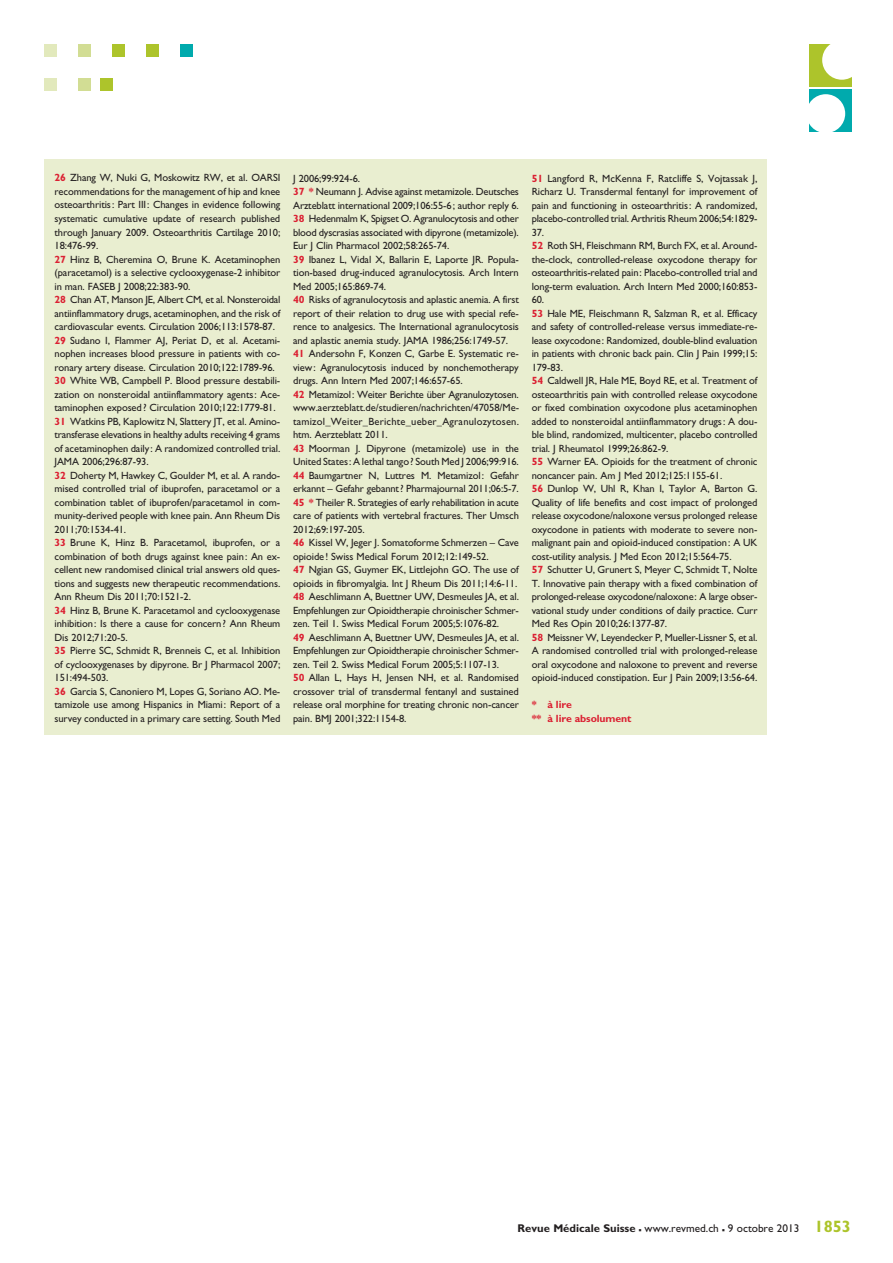
<style>
.page{position:relative;width:893px;height:1263px;background:#fff}
.page>*{position:absolute;margin:0;border:0;box-sizing:border-box;transform-origin:0 0}
.t1{font:11.25px "Gill Sans";color:#231f20}
.t2{font:10.5px/13.5px "Gill Sans";letter-spacing:-.01em;color:#231f20}
.t3{font:700 10.5px/13.5px "Gill Sans";letter-spacing:-.01em;color:#db2032}
.s1{font-weight:700;color:#db2032}
.s2{font-weight:700}
.s3{font-weight:700;font-size:16.5px}
.s4{font-weight:700;font-size:16.5px;color:#adc42b}
</style>
<div class="page">
<div style="left:181px;top:45px;width:12px;height:12px;background:#00aaad"></div>
<div style="left:147px;top:45px;width:12px;height:12px;background:#adc42b"></div>
<div style="left:113px;top:45px;width:12px;height:12px;background:#adc42b"></div>
<div style="left:79px;top:45px;width:12px;height:12px;background:#d2dd94"></div>
<div style="left:45px;top:45px;width:12px;height:12px;background:#e2e9bc"></div>
<div style="left:101px;top:79px;width:12px;height:12px;background:#adc42b"></div>
<div style="left:79px;top:79px;width:12px;height:12px;background:#d2dd94"></div>
<div style="left:45px;top:79px;width:12px;height:12px;background:#e2e9bc"></div>
<div style="left:809px;top:45px;width:43px;height:42px;background:#adc42b"></div>
<div style="left:822px;top:40px;width:39px;height:40px;background:#fff;border-radius:50%"></div>
<div style="left:809px;top:90px;width:43px;height:42px;background:#00aaad"></div>
<div style="left:806px;top:94px;width:39px;height:39px;background:#fff;border-radius:50%"></div>
<div style="left:45px;top:159px;width:722px;height:576px;background:#e9eed0"></div>
<p class="t2" style="left:55px;top:171px;width:227px"><span class="s1">26</span> Zhang W, Nuki G, Moskowitz RW, et al. OARSI recommendations for the management of hip and knee osteoarthritis: Part III: Changes in evidence following systematic cumulative update of research published through January 2009. Osteoarthritis Cartilage 2010; 18:476-99.<br><span class="s1">27</span> Hinz B, Cheremina O, Brune K. Acetaminophen (paracetamol) is a selective cyclooxygenase-2 inhibitor in man. FASEB J 2008;22:383-90.<br><span class="s1">28</span> Chan AT, Manson JE, Albert CM, et al. Nonsteroidal antiinflammatory drugs, acetaminophen, and the risk of cardiovascular events. Circulation 2006;113:1578-87.<br><span class="s1">29</span> Sudano I, Flammer AJ, Periat D, et al. Acetami&shy;nophen increases blood pressure in patients with co&shy;ronary artery disease. Circulation 2010;122:1789-96.<br><span class="s1">30</span> White WB, Campbell P. Blood pressure destabili&shy;zation on nonsteroidal antiinflammatory agents: Ace&shy;taminophen exposed? Circulation 2010;122:1779-81.<br><span class="s1">31</span> Watkins PB, Kaplowitz N, Slattery JT, et al. Amino&shy;transferase elevations in healthy adults receiving 4 grams of acetaminophen daily: A randomized controlled trial.<br>JAMA 2006;296:87-93.<br><span class="s1">32</span> Doherty M, Hawkey C, Goulder M, et al. A rando&shy;mised controlled trial of ibuprofen, paracetamol or a combination tablet of ibuprofen/paracetamol in com&shy;munity-derived people with knee pain. Ann Rheum Dis 2011;70:1534-41.<br><span class="s1">33</span> Brune K, Hinz B. Paracetamol, ibuprofen, or a combination of both drugs against knee pain: An ex&shy;cellent new randomised clinical trial answers old ques&shy;tions and suggests new therapeutic recommendations.<br>Ann Rheum Dis 2011;70:1521-2.<br><span class="s1">34</span> Hinz B, Brune K. Paracetamol and cyclooxygenase inhibition: Is there a cause for concern? Ann Rheum Dis 2012;71:20-5.<br><span class="s1">35</span> Pierre SC, Schmidt R, Brenneis C, et al. Inhibition of cyclooxygenases by dipyrone. Br J Pharmacol 2007; 151:494-503.<br><span class="s1">36</span> Garcia S, Canoniero M, Lopes G, Soriano AO. Me&shy;tamizole use among Hispanics in Miami: Report of a survey conducted in a primary care setting. South Med</p>
<p class="t2" style="left:293px;top:171px;width:227px">J 2006;99:924-6.<br><span class="s1">37 *</span> Neumann J. Advise against metamizole. Deutsches Arzteblatt international 2009;106:55-6; author reply 6.<br><span class="s1">38</span> Hedenmalm K, Spigset O. Agranulocytosis and other blood dyscrasias associated with dipyrone (metamizole).<br>Eur J Clin Pharmacol 2002;58:265-74.<br><span class="s1">39</span> Ibanez L, Vidal X, Ballarin E, Laporte JR. Popula&shy;tion-based drug-induced agranulocytosis. Arch Intern Med 2005;165:869-74.<br><span class="s1">40</span> Risks of agranulocytosis and aplastic anemia. A first report of their relation to drug use with special refe&shy;rence to analgesics. The International agranulocytosis and aplastic anemia study. JAMA 1986;256:1749-57.<br><span class="s1">41</span> Andersohn F, Konzen C, Garbe E. Systematic re&shy;view: Agranulocytosis induced by nonchemotherapy drugs. Ann Intern Med 2007;146:657-65.<br><span class="s1">42</span> Metamizol: Weiter Berichte über Agranulozytosen. www.aerzteblatt.de/studieren/nachrichten/47058/Me&shy;tamizol_Weiter_Berichte_ueber_Agranulozytosen. htm. Aerzteblatt 2011.<br><span class="s1">43</span> Moorman J. Dipyrone (metamizole) use in the United States: A lethal tango? South Med J 2006;99:916.<br><span class="s1">44</span> Baumgartner N, Luttres M. Metamizol: Gefahr erkannt – Gefahr gebannt? Pharmajournal 2011;06:5-7.<br><span class="s1">45 *</span> Theiler R. Strategies of early rehabilitation in acute care of patients with vertebral fractures. Ther Umsch 2012;69:197-205.<br><span class="s1">46</span> Kissel W, Jeger J. Somatoforme Schmerzen – Cave opioide! Swiss Medical Forum 2012;12:149-52.<br><span class="s1">47</span> Ngian GS, Guymer EK, Littlejohn GO. The use of opioids in fibromyalgia. Int J Rheum Dis 2011;14:6-11.<br><span class="s1">48</span> Aeschlimann A, Buettner UW, Desmeules JA, et al.<br>Empfehlungen zur Opioidtherapie chroinischer Schmer&shy;zen. Teil 1. Swiss Medical Forum 2005;5:1076-82.<br><span class="s1">49</span> Aeschlimann A, Buettner UW, Desmeules JA, et al.<br>Empfehlungen zur Opioidtherapie chroinischer Schmer&shy;zen. Teil 2. Swiss Medical Forum 2005;5:1107-13.<br><span class="s1">50</span> Allan L, Hays H, Jensen NH, et al. Randomised crossover trial of transdermal fentanyl and sustained release oral morphine for treating chronic non-cancer pain. BMJ 2001;322:1154-8.</p>
<p class="t2" style="left:532px;top:171px;width:227px"><span class="s1">51</span> Langford R, McKenna F, Ratcliffe S, Vojtassak J, Richarz U. Transdermal fentanyl for improvement of pain and functioning in osteoarthritis: A randomized, placebo-controlled trial. Arthritis Rheum 2006;54:1829- 37.<br><span class="s1">52</span> Roth SH, Fleischmann RM, Burch FX, et al. Around&shy;the-clock, controlled-release oxycodone therapy for osteoarthritis-related pain: Placebo-controlled trial and long-term evaluation. Arch Intern Med 2000;160:853- 60.<br><span class="s1">53</span> Hale ME, Fleischmann R, Salzman R, et al. Efficacy and safety of controlled-release versus immediate-re&shy;lease oxycodone: Randomized, double-blind evaluation in patients with chronic back pain. Clin J Pain 1999;15:<br>179-83.<br><span class="s1">54</span> Caldwell JR, Hale ME, Boyd RE, et al. Treatment of osteoarthritis pain with controlled release oxycodone or fixed combination oxycodone plus acetaminophen added to nonsteroidal antiinflammatory drugs: A dou&shy;ble blind, randomized, multicenter, placebo controlled trial. J Rheumatol 1999;26:862-9.<br><span class="s1">55</span> Warner EA. Opioids for the treatment of chronic noncancer pain. Am J Med 2012;125:1155-61.<br><span class="s1">56</span> Dunlop W, Uhl R, Khan I, Taylor A, Barton G.<br>Quality of life benefits and cost impact of prolonged release oxycodone/naloxone versus prolonged release oxycodone in patients with moderate to severe non&shy;malignant pain and opioid-induced constipation: A UK cost-utility analysis. J Med Econ 2012;15:564-75.<br><span class="s1">57</span> Schutter U, Grunert S, Meyer C, Schmidt T, Nolte T. Innovative pain therapy with a fixed combination of prolonged-release oxycodone/naloxone: A large obser&shy;vational study under conditions of daily practice. Curr Med Res Opin 2010;26:1377-87.<br><span class="s1">58</span> Meissner W, Leyendecker P, Mueller-Lissner S, et al.<br>A randomised controlled trial with prolonged-release oral oxycodone and naloxone to prevent and reverse opioid-induced constipation. Eur J Pain 2009;13:56-64.</p>
<p class="t3" style="left:532px;top:698px;width:101px">* à lire<br>** à lire absolument</p>
<p class="t1" style="left:517px;top:1222px;width:335px"><span class="s2">Revue Médicale Suisse</span> <span class="s3">–</span> www.revmed.ch <span class="s3">–</span> 9 octobre 2013 <span class="s4">1853</span></p>
</div>
